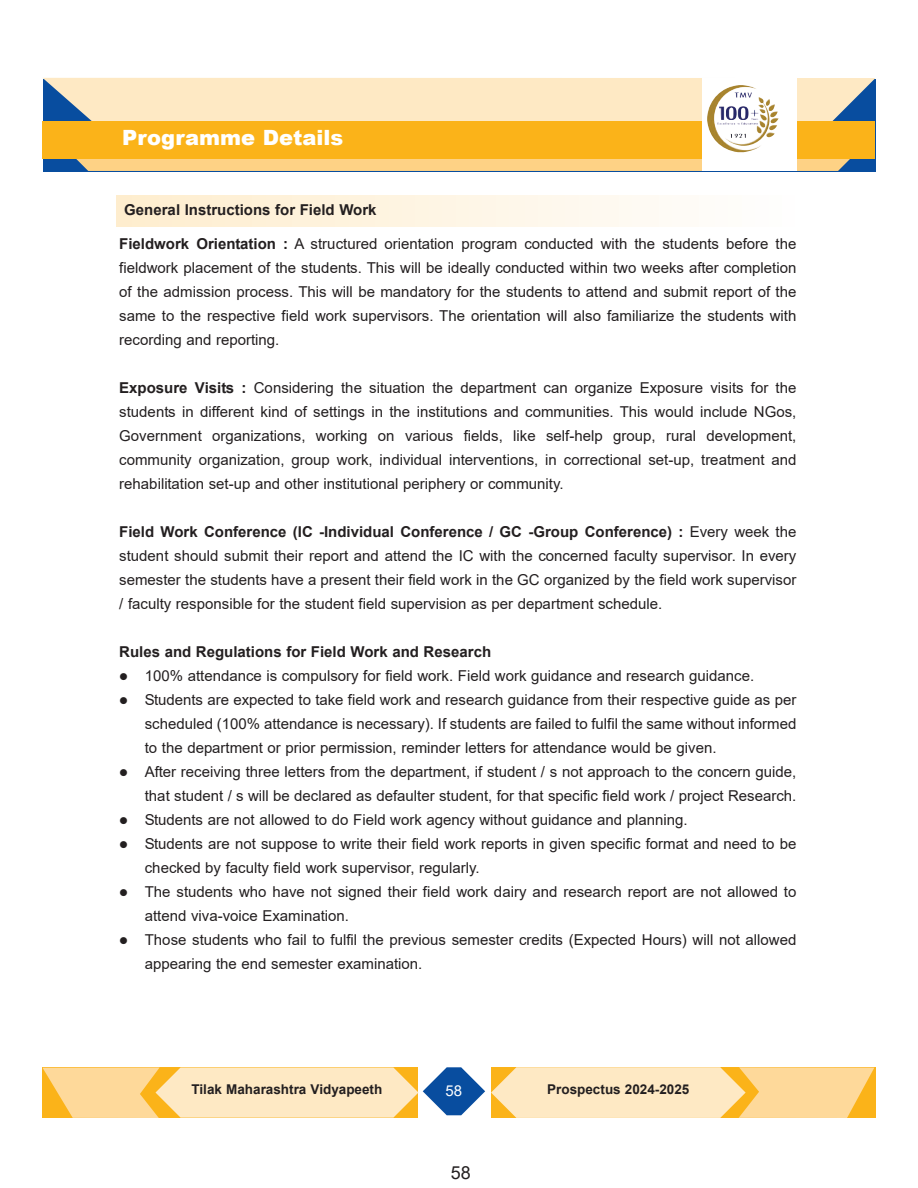
<style>
.page{position:relative;width:918px;height:1188px;background:#fff}
.page>*{position:absolute;margin:0;border:0;box-sizing:border-box;transform-origin:0 0}
.t1{font:900 21px "Arial";color:#fff}
.t2{font:18px "Arial";color:#231f20}
.t3{font:15px/24px "Arial";color:#231f20;text-align:justify}
.t4{font:700 15px "Arial";color:#231f20}
.t5{font:15px "Arial";color:#fff}
.t6{font:700 13.5px "Arial";color:#231f20}
.s1{font-weight:700}
</style>
<div class="page">
<svg style="left:43px;top:1067px;width:442px;height:51px;background:#e9d4a9"></svg>
<svg style="left:491px;top:1067px;width:383px;height:51px;background:#fddea4"></svg>
<div style="left:43px;top:78px;width:832px;height:43px;background:#fee9c4"></div>
<div style="left:65px;top:159px;width:797px;height:12px;background:#fed285"></div>
<div style="left:43px;top:121px;width:832px;height:38px;background:#fbb319"></div>
<div style="left:703px;top:78px;width:94px;height:93px;background:#fff"></div>
<img style="left:707px;top:85px;width:72px;height:67px">
<div style="left:117px;top:196px;width:679px;height:30px;background:linear-gradient(to right,#feedcd,#fefefe)"></div>
<h1 class="t1" style="left:122px;top:122px;width:223px">programme details</h1>
<p class="t4" style="left:124px;top:201px;width:254px">general instructions for field Work</p>
<p class="t3" style="left:119px;top:232px;width:679px"><span class="s1">fieldwork orientation :</span> A structured orientation program conducted with the students before the fieldwork placement of the students. This will be ideally conducted within two weeks after completion of the admission process. This will be mandatory for the students to attend and submit report of the same to the respective field work supervisors. The orientation will also familiarize the students with recording and reporting.</p>
<p class="t3" style="left:119px;top:376px;width:679px"><span class="s1">exposure Visits :</span> Considering the situation the department can organize Exposure visits for the students in different kind of settings in the institutions and communities. This would include NGos, Government organizations, working on various fields, like self-help group, rural development, community organization, group work, individual interventions, in correctional set-up, treatment and rehabilitation set-up and other institutional periphery or community.</p>
<p class="t3" style="left:119px;top:520px;width:679px"><span class="s1">field Work conference (ic -individual conference / gc -group conference) :</span> Every week the student should submit their report and attend the IC with the concerned faculty supervisor. In every semester the students have a present their field work in the GC organized by the field work supervisor / faculty responsible for the student field supervision as per department schedule.</p>
<p class="t4" style="left:119px;top:644px;width:373px">rules and regulations for field Work and research</p>
<p class="t3" style="left:119px;top:664px;width:637px">● 100% attendance is compulsory for field work. Field work guidance and research guidance.</p>
<p class="t3" style="left:145px;top:688px;width:653px;text-indent:-26px">● Students are expected to take field work and research guidance from their respective guide as per scheduled (100% attendance is necessary). If students are failed to fulfil the same without informed to the department or prior permission, reminder letters for attendance would be given.</p>
<p class="t3" style="left:119px;top:760px;width:679px;text-align:right">● After receiving three letters from the department, if student / s not approach to the concern guide, that student / s will be declared as defaulter student, for that specific field work / project Research.</p>
<p class="t3" style="left:119px;top:808px;width:570px">● Students are not allowed to do Field work agency without guidance and planning.</p>
<p class="t3" style="left:145px;top:832px;width:653px;text-indent:-26px">● Students are not suppose to write their field work reports in given specific format and need to be checked by faculty field work supervisor, regularly.</p>
<p class="t3" style="left:145px;top:880px;width:653px;text-indent:-26px">● The students who have not signed their field work dairy and research report are not allowed to attend viva-voice Examination.</p>
<p class="t3" style="left:145px;top:928px;width:653px;text-indent:-26px">● Those students who fail to fulfil the previous semester credits (Expected Hours) will not allowed appearing the end semester examination.</p>
<p class="t6" style="left:192px;top:1082px;width:192px">tilak Maharashtra Vidyapeeth</p>
<p class="t5" style="left:445px;top:1082px;width:18px">58</p>
<p class="t6" style="left:547px;top:1081px;width:144px">Prospectus 2024-2025</p>
<p class="t2" style="left:451px;top:1162px;width:22px">58</p>
</div>
